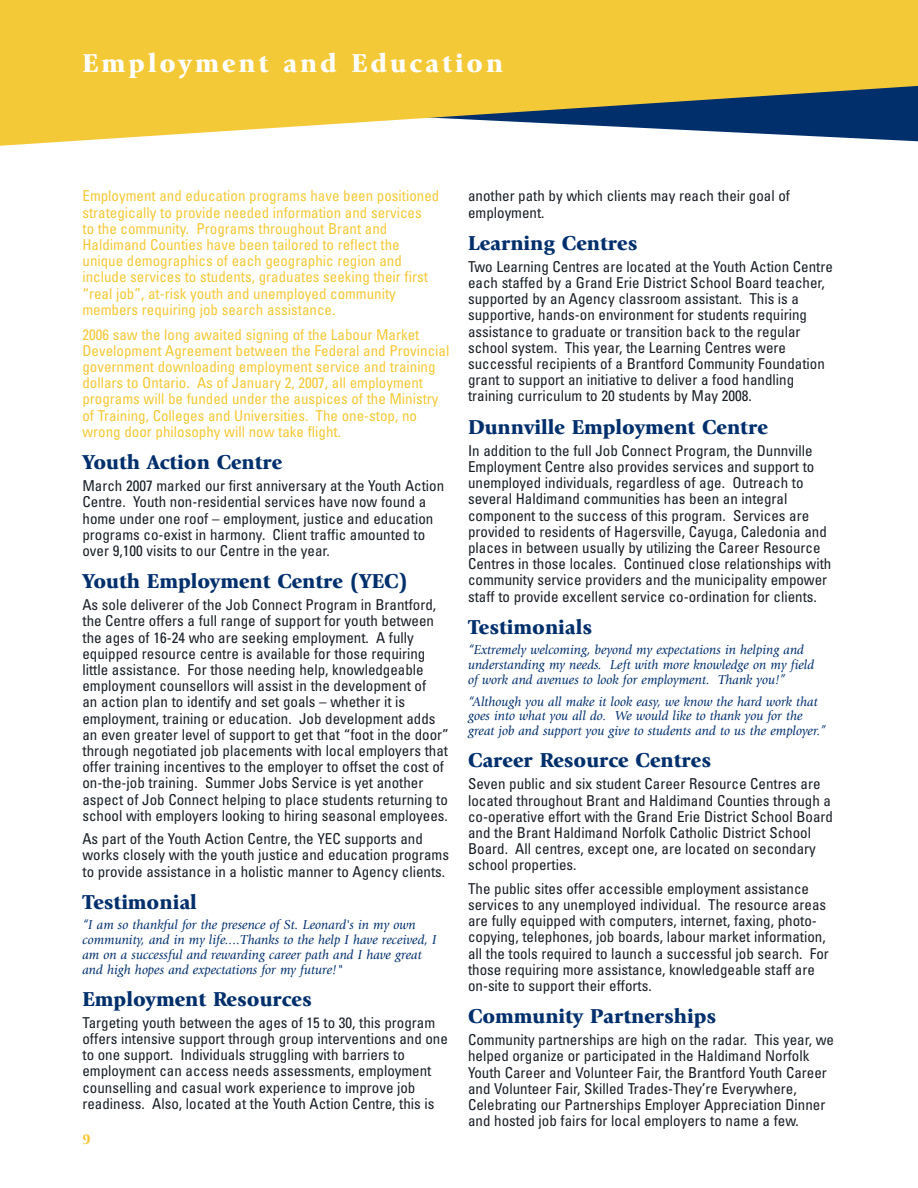
<style>
.page{position:relative;width:918px;height:1188px;background:#fff}
.page>*{position:absolute;margin:0;border:0;box-sizing:border-box;transform-origin:0 0}
.t1{font:900 27px "Giovanni";letter-spacing:.11em;color:#fff}
.t2{font:900 21px "Giovanni";color:#002f6c}
.t3{font:condensed 15px/16.2px "Univers";color:#191f26}
.t4{font:condensed 15px/16.2px "Univers";color:#f4c937}
.t5{font:900 15px "Giovanni";color:#f4c937}
.t6{font:italic 13.5px/14.7px "Giovanni";color:#002f6c}
</style>
<div class="page">
<svg style="left:0;top:0;width:918px;height:146px;background:#dcbf51"></svg>
<h1 class="t1" style="left:83px;top:53px;width:422px">Employment and Education</h1>
<p class="t4" style="left:83px;top:189px;width:358px">Employment and education programs have been positioned strategically to provide needed information and services<br>to the community. Programs throughout Brant and Haldimand Counties have been tailored to reflect the unique demographics of each geographic region and include services to students, graduates seeking their first “real job”, at-risk youth and unemployed community members requiring job search assistance.</p>
<p class="t4" style="left:83px;top:328px;width:368px">2006 saw the long awaited signing of the Labour Market Development Agreement between the Federal and Provincial government downloading employment service and training dollars to Ontario. As of January 2, 2007, all employment programs will be funded under the auspices of the Ministry of Training, Colleges and Universities. The one-stop, no wrong door philosophy will now take flight.</p>
<h2 class="t2" style="left:83px;top:454px;width:201px">Youth Action Centre</h2>
<p class="t3" style="left:83px;top:479px;width:363px">March 2007 marked our first anniversary at the Youth Action Centre. Youth non-residential services have now found a home under one roof – employment, justice and education programs co-exist in harmony. Client traffic amounted to over 9,100 visits to our Centre in the year.</p>
<h2 class="t2" style="left:83px;top:573px;width:327px">Youth Employment Centre (YEC)</h2>
<p class="t3" style="left:83px;top:598px;width:368px">As sole deliverer of the Job Connect Program in Brantford, the Centre offers a full range of support for youth between the ages of 16-24 who are seeking employment. A fully equipped resource centre is available for those requiring little assistance. For those needing help, knowledgeable employment counsellors will assist in the development of<br>an action plan to identify and set goals – whether it is employment, training or education. Job development adds an even greater level of support to get that “foot in the door” through negotiated job placements with local employers that offer training incentives to the employer to offset the cost of on-the-job training. Summer Jobs Service is yet another aspect of Job Connect helping to place students returning to school with employers looking to hiring seasonal employees.</p>
<p class="t3" style="left:83px;top:832px;width:368px">As part of the Youth Action Centre, the YEC supports and works closely with the youth justice and education programs to provide assistance in a holistic manner to Agency clients.</p>
<h2 class="t2" style="left:83px;top:894px;width:116px">Testimonial</h2>
<p class="t6" style="left:83px;top:919px;width:356px">“I am so thankful for the presence of St. Leonard's in my own community, and in my life....Thanks to the help I have received, I am on a successful and rewarding career path and I have great and high hopes and expectations for my future!"</p>
<h2 class="t2" style="left:83px;top:991px;width:231px">Employment Resources</h2>
<p class="t3" style="left:83px;top:1016px;width:367px">Targeting youth between the ages of 15 to 30, this program offers intensive support through group interventions and one to one support. Individuals struggling with barriers to employment can access needs assessments, employment counselling and casual work experience to improve job readiness. Also, located at the Youth Action Centre, this is</p>
<p class="t5" style="left:82px;top:1133px;width:10px">9</p>
<p class="t3" style="left:468px;top:189px;width:324px">another path by which clients may reach their goal of employment.</p>
<h2 class="t2" style="left:468px;top:235px;width:171px">Learning Centres</h2>
<p class="t3" style="left:468px;top:260px;width:366px">Two Learning Centres are located at the Youth Action Centre each staffed by a Grand Erie District School Board teacher, supported by an Agency classroom assistant. This is a supportive, hands-on environment for students requiring assistance to graduate or transition back to the regular school system. This year, the Learning Centres were successful recipients of a Brantford Community Foundation grant to support an initiative to deliver a food handling training curriculum to 20 students by May 2008.</p>
<h2 class="t2" style="left:468px;top:419px;width:301px">Dunnville Employment Centre</h2>
<p class="t3" style="left:468px;top:444px;width:365px">In addition to the full Job Connect Program, the Dunnville Employment Centre also provides services and support to unemployed individuals, regardless of age. Outreach to several Haldimand communities has been an integral component to the success of this program. Services are provided to residents of Hagersville, Cayuga, Caledonia and places in between usually by utilizing the Career Resource Centres in those locales. Continued close relationships with community service providers and the municipality empower staff to provide excellent service co-ordination for clients.</p>
<h2 class="t2" style="left:468px;top:619px;width:126px">Testimonials</h2>
<p class="t6" style="left:468px;top:644px;width:348px">“Extremely welcoming, beyond my expectations in helping and understanding my needs. Left with more knowledge on my field of work and avenues to look for employment. Thank you!”</p>
<p class="t6" style="left:468px;top:695px;width:360px">“Although you all make it look easy, we know the hard work that goes into what you all do. We would like to thank you for the great job and support you give to students and to us the employer.”</p>
<h2 class="t2" style="left:468px;top:752px;width:245px">Career Resource Centres</h2>
<p class="t3" style="left:468px;top:777px;width:367px">Seven public and six student Career Resource Centres are located throughout Brant and Haldimand Counties through a co-operative effort with the Grand Erie District School Board and the Brant Haldimand Norfolk Catholic District School Board. All centres, except one, are located on secondary school properties.</p>
<p class="t3" style="left:468px;top:882px;width:362px">The public sites offer accessible employment assistance services to any unemployed individual. The resource areas are fully equipped with computers, internet, faxing, photo&shy;copying, telephones, job boards, labour market information, all the tools required to launch a successful job search. For those requiring more assistance, knowledgeable staff are on-site to support their efforts.</p>
<h2 class="t2" style="left:468px;top:1008px;width:250px">Community Partnerships</h2>
<p class="t3" style="left:468px;top:1033px;width:368px">Community partnerships are high on the radar. This year, we helped organize or participated in the Haldimand Norfolk Youth Career and Volunteer Fair, the Brantford Youth Career and Volunteer Fair, Skilled Trades-They’re Everywhere, Celebrating our Partnerships Employer Appreciation Dinner and hosted job fairs for local employers to name a few.</p>
</div>
